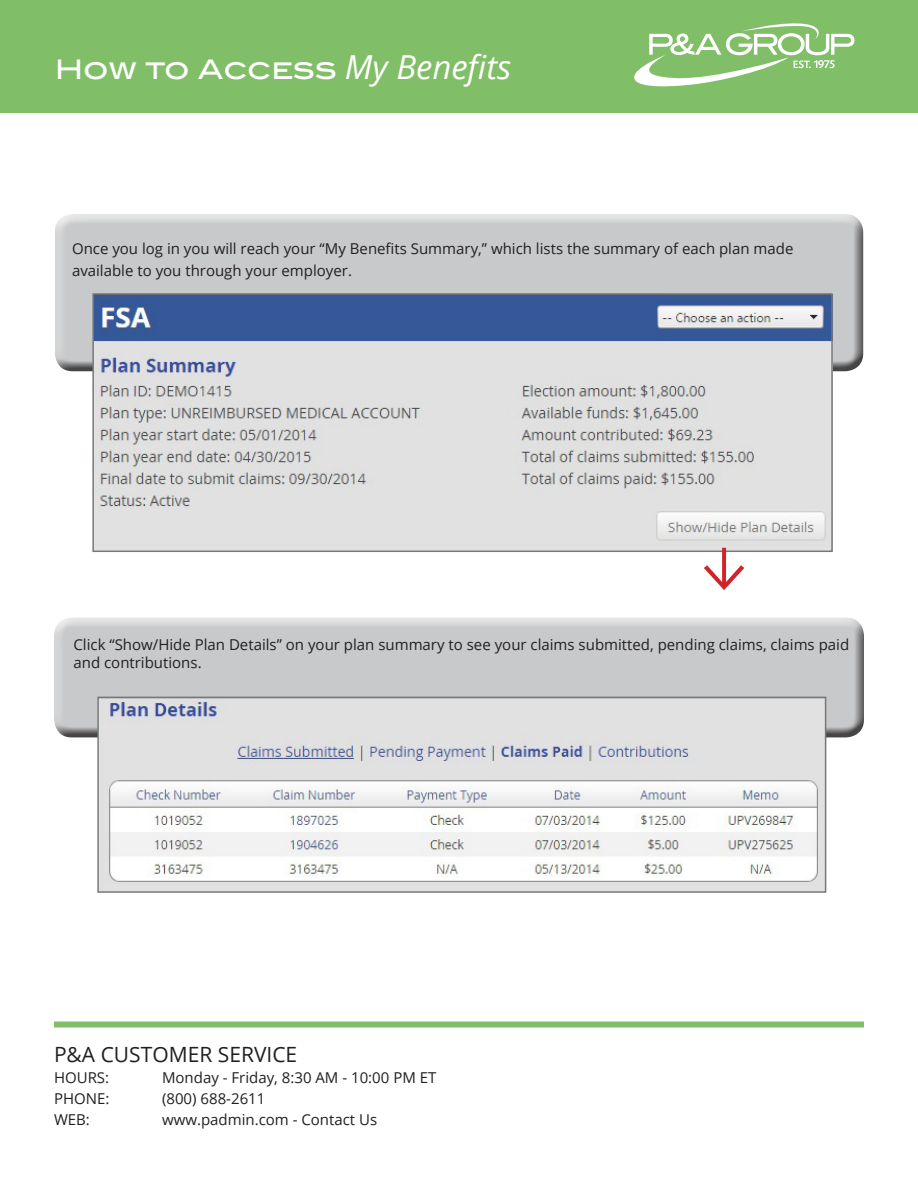
<style>
.page{position:relative;width:918px;height:1188px;background:#fff}
.page>*{position:absolute;margin:0;border:0;box-sizing:border-box;transform-origin:0 0}
.t1{font:72px "Minion Pro";color:#d1232a}
.t2{font:27px "Blair ITC Std";letter-spacing:-.005em;color:#fff}
.t3{font:21px "Open Sans";color:#231f20}
.t4{font:15px/22.5px "Open Sans";color:#231f20}
.s1{font-family:"Open Sans";font-style:italic;font-size:33px}
</style>
<div class="page">
<div style="left:53px;top:617px;width:811px;height:110px;background:#e4e4e5"></div>
<div style="left:53px;top:621px;width:811px;height:117px;background:#231f20;opacity:.75"></div>
<div style="left:53px;top:213px;width:812px;height:148px;background:#e5e5e6"></div>
<div style="left:53px;top:218px;width:812px;height:154px;background:#231f20;opacity:.75"></div>
<img style="left:95px;top:296px;width:735px;height:253px">
<div style="left:92px;top:293px;width:741px;height:259px;border:2px solid #75787b"></div>
<img style="left:100px;top:700px;width:723px;height:190px">
<div style="left:97px;top:697px;width:729px;height:196px;border:2px solid #75787b"></div>
<div style="left:54px;top:1022px;width:810px;height:6px;background:#80bf67"></div>
<div style="left:0;top:0;width:918px;height:112px;background:#80bf67"></div>
<svg style="left:634px;top:23px;width:220px;height:63px"></svg>
<h2 class="t2" style="left:55px;top:53px;width:458px">How to Access <span class="s1">My Benefits</span></h2>
<p class="t4" style="left:72px;top:237px;width:723px">Once you log in you will reach your “My Benefits Summary,” which lists the summary of each plan made available to you through your employer.</p>
<h1 class="t1" style="left:777px;top:546px;width:48px;rotate:90deg">→</h1>
<p class="t4" style="left:74px;top:635px;width:777px;line-height:18px">Click “Show/Hide Plan Details” on your plan summary to see your claims submitted, pending claims, claims paid and contributions.</p>
<h3 class="t3" style="left:54px;top:1040px;width:90px">P&amp;A Custome</h3>
<h3 class="t3" style="left:199px;top:1040px;width:78px">r Se rvice</h3>
<p class="t4" style="left:54px;top:1066px;width:57px">Hours:</p>
<p class="t4" style="left:162px;top:1066px;width:276px">Monday - Friday, 8:30 AM - 10:00 PM ET</p>
<p class="t4" style="left:54px;top:1087px;width:31px">PHone</p>
<p class="t4" style="left:105px;top:1087px;width:5px">:</p>
<p class="t4" style="left:162px;top:1087px;width:105px">(800) 688-2611</p>
<p class="t4" style="left:54px;top:1108px;width:37px">Web:</p>
<p class="t4" style="left:162px;top:1108px;width:217px">www.padmin.com - Contact Us</p>
</div>
